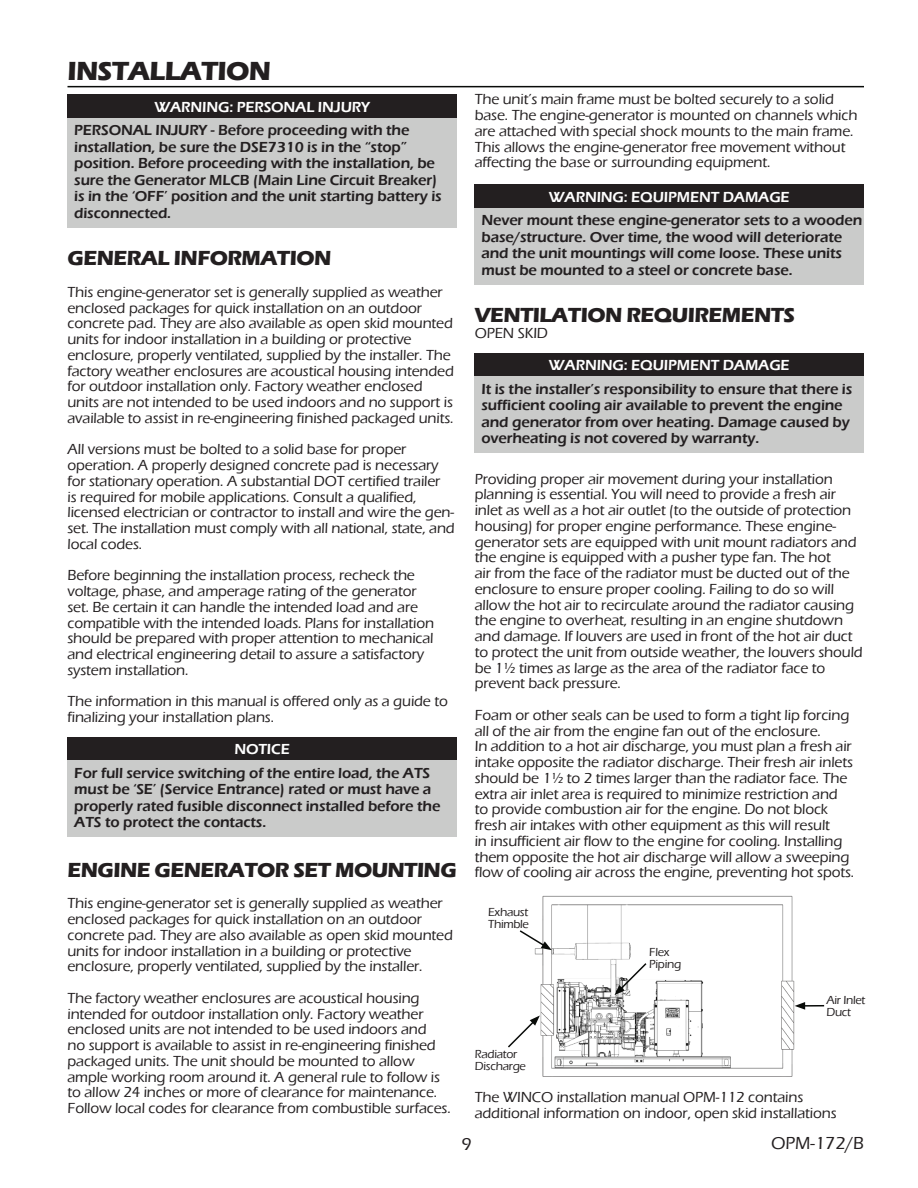
<style>
.page{position:relative;width:918px;height:1188px;background:#fff}
.page>*{position:absolute;margin:0;border:0;box-sizing:border-box;transform-origin:0 0}
.HEADING{font:700 27px "Eras ITC";letter-spacing:-.025em;color:#231f20}
.SUB_HEADING{font:700 21px "Eras ITC";letter-spacing:-.025em;color:#231f20}
.t1{font:500 18px "Eras ITC";color:#231f20}
.Body_text{font:500 15px/15.8px "Eras ITC";letter-spacing:-.01em;color:#231f20}
.CAUTION_ITALIC{font:600 15px/16.5px "Eras ITC";letter-spacing:-.01em;color:#231f20}
.CAUTION{font:600 15px "Eras ITC";letter-spacing:-.01em;color:#fff}
.TOC_Sub_Heading{font:500 12px/12px "Eras ITC";letter-spacing:-.025em;color:#231f20}
</style>
<div class="page">
<div style="left:475px;top:185px;width:389px;height:27px;background:#231f20"></div>
<div style="left:475px;top:208px;width:389px;height:77px;background:#cacbca"></div>
<div style="left:475px;top:353px;width:389px;height:28px;background:#231f20"></div>
<div style="left:475px;top:376px;width:389px;height:77px;background:#cacbca"></div>
<img style="left:534px;top:895px;width:261px;height:182px">
<svg style="left:508px;top:1015px;width:32px;height:34px"></svg>
<svg style="left:615px;top:962px;width:33px;height:33px"></svg>
<svg style="left:519px;top:929px;width:33px;height:21px"></svg>
<hr style="left:803px;top:1005px;width:21px;height:2px;background:#090b09">
<svg style="left:795px;top:1002px;width:10px;height:8px"></svg>
<hr style="left:68px;top:86px;width:796px;height:1px;background:#090b09">
<div style="left:68px;top:95px;width:389px;height:27px;background:#231f20"></div>
<div style="left:68px;top:118px;width:389px;height:110px;background:#cacbca"></div>
<div style="left:68px;top:737px;width:389px;height:28px;background:#231f20"></div>
<div style="left:68px;top:760px;width:389px;height:77px;background:#cacbca"></div>
<p class="HEADING" style="left:68px;top:55px;width:205px">INSTALLATION</p>
<p class="CAUTION" style="left:154px;top:98px;width:217px">WARNING: PERSONAL INJURY</p>
<p class="CAUTION_ITALIC" style="left:74px;top:122px;width:369px">PERSONAL INJURY - Before proceeding with the installation, be sure the DSE7310 is in the “stop” position. Before proceeding with the installation, be sure the Generator MLCB (Main Line Circuit Breaker) is in the ‘OFF’ position and the unit starting battery is disconnected.</p>
<p class="SUB_HEADING" style="left:68px;top:246px;width:265px">GENERAL INFORMATION</p>
<p class="Body_text" style="left:68px;top:284px;width:388px">This engine-generator set is generally supplied as weather enclosed packages for quick installation on an outdoor concrete pad. They are also available as open skid mounted units for indoor installation in a building or protective enclosure, properly ventilated, supplied by the installer. The factory weather enclosures are acoustical housing intended for outdoor installation only. Factory weather enclosed units are not intended to be used indoors and no support is available to assist in re-engineering finished packaged units.</p>
<p class="Body_text" style="left:68px;top:442px;width:389px">All versions must be bolted to a solid base for proper operation. A properly designed concrete pad is necessary for stationary operation. A substantial DOT certified trailer<br>is required for mobile applications. Consult a qualified, licensed electrician or contractor to install and wire the gen&shy;set. The installation must comply with all national, state, and local codes.</p>
<p class="Body_text" style="left:68px;top:568px;width:368px">Before beginning the installation process, recheck the voltage, phase, and amperage rating of the generator set. Be certain it can handle the intended load and are compatible with the intended loads. Plans for installation should be prepared with proper attention to mechanical and electrical engineering detail to assure a satisfactory system installation.</p>
<p class="Body_text" style="left:68px;top:694px;width:382px">The information in this manual is offered only as a guide to finalizing your installation plans.</p>
<p class="CAUTION" style="left:234px;top:741px;width:57px">NOTICE</p>
<p class="CAUTION_ITALIC" style="left:74px;top:764px;width:368px">For full service switching of the entire load, the ATS must be ‘SE’ (Service Entrance) rated or must have a properly rated fusible disconnect installed before the ATS to protect the contacts.</p>
<p class="SUB_HEADING" style="left:68px;top:858px;width:391px">ENGINE GENERATOR SET MOUNTING</p>
<p class="Body_text" style="left:68px;top:896px;width:387px">This engine-generator set is generally supplied as weather enclosed packages for quick installation on an outdoor concrete pad. They are also available as open skid mounted units for indoor installation in a building or protective enclosure, properly ventilated, supplied by the installer.</p>
<p class="Body_text" style="left:68px;top:990px;width:385px">The factory weather enclosures are acoustical housing intended for outdoor installation only. Factory weather enclosed units are not intended to be used indoors and<br>no support is available to assist in re-engineering finished packaged units. The unit should be mounted to allow ample working room around it. A general rule to follow is to allow 24 inches or more of clearance for maintenance.<br>Follow local codes for clearance from combustible surfaces.</p>
<p class="Body_text" style="left:475px;top:92px;width:384px">The unit’s main frame must be bolted securely to a solid base. The engine-generator is mounted on channels which are attached with special shock mounts to the main frame.<br>This allows the engine-generator free movement without affecting the base or surrounding equipment.</p>
<p class="CAUTION" style="left:549px;top:188px;width:242px">WARNING: EQUIPMENT DAMAGE</p>
<p class="CAUTION_ITALIC" style="left:482px;top:212px;width:382px">Never mount these engine-generator sets to a wooden base/structure. Over time, the wood will deteriorate and the unit mountings will come loose. These units must be mounted to a steel or concrete base.</p>
<p class="SUB_HEADING" style="left:475px;top:303px;width:322px">VENTILATION REQUIREMENTS</p>
<p class="Body_text" style="left:475px;top:325px;width:75px">OPEN SKID</p>
<p class="CAUTION" style="left:549px;top:357px;width:242px">WARNING: EQUIPMENT DAMAGE</p>
<p class="CAUTION_ITALIC" style="left:482px;top:380px;width:372px">It is the installer’s responsibility to ensure that there is sufficient cooling air available to prevent the engine and generator from over heating. Damage caused by overheating is not covered by warranty.</p>
<p class="Body_text" style="left:475px;top:471px;width:390px">Providing proper air movement during your installation planning is essential. You will need to provide a fresh air inlet as well as a hot air outlet (to the outside of protection housing) for proper engine performance. These engine&shy;generator sets are equipped with unit mount radiators and the engine is equipped with a pusher type fan. The hot<br>air from the face of the radiator must be ducted out of the enclosure to ensure proper cooling. Failing to do so will allow the hot air to recirculate around the radiator causing the engine to overheat, resulting in an engine shutdown and damage. If louvers are used in front of the hot air duct to protect the unit from outside weather, the louvers should be 1½ times as large as the area of the radiator face to prevent back pressure.</p>
<p class="Body_text" style="left:475px;top:707px;width:376px">Foam or other seals can be used to form a tight lip forcing all of the air from the engine fan out of the enclosure.</p>
<p class="Body_text" style="left:475px;top:739px;width:381px">In addition to a hot air discharge, you must plan a fresh air intake opposite the radiator discharge. Their fresh air inlets should be 1½ to 2 times larger than the radiator face. The extra air inlet area is required to minimize restriction and to provide combustion air for the engine. Do not block fresh air intakes with other equipment as this will result<br>in insufficient air flow to the engine for cooling. Installing them opposite the hot air discharge will allow a sweeping flow of cooling air across the engine, preventing hot spots.</p>
<p class="TOC_Sub_Heading" style="left:488px;top:906px;width:42px">Exhaust</p>
<p class="TOC_Sub_Heading" style="left:488px;top:918px;width:42px">Thimble</p>
<p class="TOC_Sub_Heading" style="left:475px;top:1048px;width:53px">Radiator<br>Discharge</p>
<p class="TOC_Sub_Heading" style="left:649px;top:946px;width:33px">Flex<br>Piping</p>
<p class="TOC_Sub_Heading" style="left:826px;top:994px;width:40px">Air Inlet<br>Duct</p>
<p class="Body_text" style="left:475px;top:1090px;width:363px">The WINCO installation manual OPM-112 contains additional information on indoor, open skid installations</p>
<p class="t1" style="left:461px;top:1134px;width:12px">9</p>
<p class="t1" style="left:771px;top:1133px;width:94px">OPM-172/B</p>
</div>
